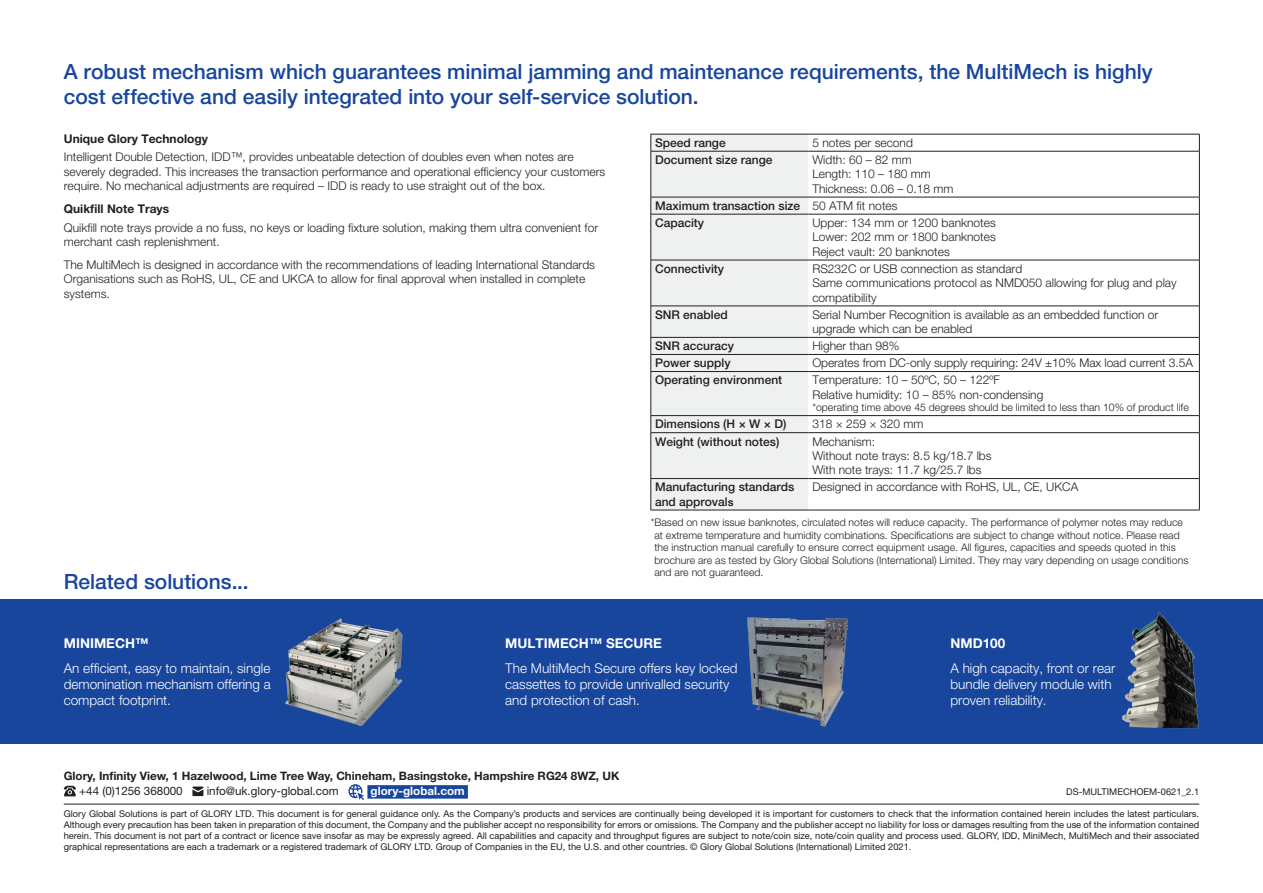
<style>
.page{position:relative;width:1263px;height:893px;background:#fff}
.page>*{position:absolute;margin:0;border:0;box-sizing:border-box;transform-origin:0 0}
.t1{font:500 21px/25.2px "Helvetica Neue LT Std";color:#18469d}
.t2{font:300 13.5px/16.2px "Helvetica Neue LT Std";color:#fff}
.t3{font:700 13.5px "Helvetica Neue LT Std";color:#fff}
.t4{font:300 12px/14.4px "Helvetica Neue LT Std";color:#231f20}
.t5{font:500 12px/17.1px "Helvetica Neue LT Std";color:#231f20}
.t6{font:700 12px "Helvetica Neue LT Std";color:#231f20}
.t7{font:700 11.7px "Helvetica Neue LT Std";color:#231f20}
.t8{font:11.7px "Helvetica Neue LT Std";color:#231f20}
.t9{font:700 11.7px "Helvetica Neue LT Std";color:#fff}
.t10{font:300 10.5px/12.6px "Helvetica Neue LT Std";color:#231f20}
.t11{font:9.3px/11.1px "Helvetica Neue LT Std";color:#231f20;text-align:justify}
.s1{font-weight:300}
.s2{font-weight:700;font-size:10.8px}
</style>
<div class="page">
<div style="left:0;top:600px;width:1263px;height:144px;background:#18469d"></div>
<div style="left:651px;top:135px;width:157px;height:375px;background:#eff1f0"></div>
<hr style="left:651px;top:134px;width:157px;height:1px;background:#231f20">
<svg style="left:650px;top:134px;width:1px;height:17px"></svg>
<hr style="left:808px;top:134px;width:391px;height:1px;background:#231f20">
<svg style="left:1199px;top:134px;width:1px;height:17px"></svg>
<hr style="left:651px;top:151px;width:157px;height:1px;background:#231f20">
<hr style="left:650px;top:151px;width:1px;height:46px;background:#231f20">
<hr style="left:808px;top:151px;width:391px;height:1px;background:#231f20">
<hr style="left:1199px;top:151px;width:1px;height:46px;background:#231f20">
<hr style="left:651px;top:197px;width:157px;height:1px;background:#231f20">
<svg style="left:650px;top:197px;width:1px;height:17px"></svg>
<hr style="left:808px;top:197px;width:391px;height:1px;background:#231f20">
<svg style="left:1199px;top:197px;width:1px;height:17px"></svg>
<hr style="left:651px;top:214px;width:157px;height:1px;background:#231f20">
<hr style="left:650px;top:214px;width:1px;height:46px;background:#231f20">
<hr style="left:808px;top:214px;width:391px;height:1px;background:#231f20">
<hr style="left:1199px;top:214px;width:1px;height:46px;background:#231f20">
<hr style="left:651px;top:260px;width:157px;height:1px;background:#231f20">
<hr style="left:650px;top:260px;width:1px;height:46px;background:#231f20">
<hr style="left:808px;top:260px;width:391px;height:1px;background:#231f20">
<hr style="left:1199px;top:260px;width:1px;height:46px;background:#231f20">
<hr style="left:651px;top:306px;width:157px;height:1px;background:#231f20">
<hr style="left:650px;top:306px;width:1px;height:31px;background:#231f20">
<hr style="left:808px;top:306px;width:391px;height:1px;background:#231f20">
<hr style="left:1199px;top:306px;width:1px;height:31px;background:#231f20">
<hr style="left:651px;top:337px;width:157px;height:1px;background:#231f20">
<hr style="left:808px;top:337px;width:391px;height:1px;background:#231f20">
<hr style="left:651px;top:354px;width:157px;height:1px;background:#231f20">
<svg style="left:650px;top:338px;width:1px;height:33px"></svg>
<hr style="left:808px;top:354px;width:391px;height:1px;background:#231f20">
<svg style="left:1199px;top:338px;width:1px;height:33px"></svg>
<hr style="left:651px;top:371px;width:157px;height:1px;background:#231f20">
<hr style="left:650px;top:372px;width:1px;height:43px;background:#231f20">
<hr style="left:808px;top:371px;width:391px;height:1px;background:#231f20">
<hr style="left:1199px;top:372px;width:1px;height:43px;background:#231f20">
<hr style="left:651px;top:415px;width:157px;height:1px;background:#231f20">
<svg style="left:650px;top:416px;width:1px;height:16px"></svg>
<hr style="left:808px;top:415px;width:391px;height:1px;background:#231f20">
<svg style="left:1199px;top:416px;width:1px;height:16px"></svg>
<hr style="left:651px;top:432px;width:157px;height:1px;background:#231f20">
<hr style="left:650px;top:433px;width:1px;height:45px;background:#231f20">
<hr style="left:808px;top:432px;width:391px;height:1px;background:#231f20">
<hr style="left:1199px;top:433px;width:1px;height:45px;background:#231f20">
<hr style="left:651px;top:478px;width:157px;height:1px;background:#231f20">
<hr style="left:650px;top:479px;width:1px;height:31px;background:#231f20">
<hr style="left:808px;top:478px;width:391px;height:1px;background:#231f20">
<hr style="left:1199px;top:479px;width:1px;height:31px;background:#231f20">
<hr style="left:651px;top:510px;width:157px;height:1px;background:#231f20">
<hr style="left:808px;top:510px;width:391px;height:1px;background:#231f20">
<img style="left:285px;top:618px;width:118px;height:108px">
<img style="left:747px;top:617px;width:101px;height:109px">
<img style="left:1122px;top:612px;width:77px;height:117px">
<hr style="left:64px;top:804px;width:1135px;height:1px;background:#231f20">
<div style="left:367px;top:785px;width:101px;height:14px;background:#18469d"></div>
<svg style="left:64px;top:786px;width:12px;height:10px"></svg>
<svg style="left:192px;top:786px;width:11px;height:10px"></svg>
<svg style="left:348px;top:784px;width:16px;height:16px"></svg>
<h1 class="t1" style="left:64px;top:58px;width:1090px">A robust mechanism which guarantees minimal jamming and maintenance requirements, the MultiMech is highly cost effective and easily integrated into your self-service solution.</h1>
<p class="t5" style="left:655px;top:134px;width:72px">Speed range</p>
<p class="t4" style="left:812px;top:135px;width:102px">5 notes per second</p>
<p class="t5" style="left:655px;top:151px;width:119px">Document size range</p>
<p class="t4" style="left:812px;top:152px;width:143px">Width: 60 – 82 mm<br>Length: 110 – 180 mm<br>Thickness: 0.06 – 0.18 mm</p>
<p class="t5" style="left:655px;top:197px;width:244px">Maximum transaction size <span class="s1">50 ATM fit notes<br></span>Capacity</p>
<p class="t6" style="left:64px;top:131px;width:146px">Unique Glory Technology</p>
<p class="t4" style="left:64px;top:149px;width:543px">Intelligent Double Detection, IDD™, provides unbeatable detection of doubles even when notes are severely degraded. This increases the transaction performance and operational efficiency your customers require. No mechanical adjustments are required – IDD is ready to use straight out of the box.</p>
<p class="t6" style="left:64px;top:201px;width:107px">Quikfill Note Trays</p>
<p class="t4" style="left:64px;top:220px;width:536px">Quikfill note trays provide a no fuss, no keys or loading fixture solution, making them ultra convenient for merchant cash replenishment.</p>
<p class="t4" style="left:64px;top:257px;width:533px">The MultiMech is designed in accordance with the recommendations of leading International Standards<br>Organisations such as RoHS, UL, CE and UKCA to allow for final approval when installed in complete systems.</p>
<p class="t4" style="left:812px;top:215px;width:185px;text-align:justify">Upper: 134 mm or 1200 banknotes Lower: 202 mm or 1800 banknotes Reject vault: 20 banknotes</p>
<p class="t5" style="left:655px;top:260px;width:71px">Connectivity</p>
<p class="t4" style="left:812px;top:261px;width:366px">RS232C or USB connection as standard<br>Same communications protocol as NMD050 allowing for plug and play compatibility</p>
<p class="t5" style="left:655px;top:306px;width:74px">SNR enabled</p>
<p class="t4" style="left:812px;top:307px;width:347px">Serial Number Recognition is available as an embedded function or upgrade which can be enabled</p>
<p class="t5" style="left:655px;top:337px;width:80px">SNR accuracy</p>
<p class="t4" style="left:812px;top:338px;width:89px">Higher than 98%</p>
<p class="t5" style="left:655px;top:354px;width:77px">Power supply</p>
<p class="t4" style="left:812px;top:356px;width:382px">Operates from DC-only supply requiring: 24V ±10% Max load current 3.5A</p>
<p class="t5" style="left:655px;top:371px;width:129px">Operating environment</p>
<p class="t4" style="left:812px;top:373px;width:232px">Temperature: 10 – 50ºC, 50 – 122ºF<br>Relative humidity: 10 – 85% non-condensing</p>
<p class="t10" style="left:812px;top:401px;width:378px">*operating time above 45 degrees should be limited to less than 10% of product life</p>
<p class="t5" style="left:655px;top:415px;width:133px">Dimensions (H × W × D)</p>
<p class="t4" style="left:812px;top:417px;width:113px">318 × 259 × 320 mm</p>
<p class="t5" style="left:655px;top:433px;width:126px">Weight (without notes)</p>
<p class="t4" style="left:812px;top:434px;width:181px">Mechanism:<br>Without note trays: 8.5 kg/18.7 lbs<br>With note trays: 11.7 kg/25.7 lbs</p>
<p class="t5" style="left:655px;top:480px;width:141px;line-height:14.4px">Manufacturing standards and approval<span class="s2">s</span></p>
<p class="t4" style="left:812px;top:480px;width:267px">Designed in accordance with RoHS, UL, CE, UKCA</p>
<p class="t10" style="left:654px;top:516px;width:535px;text-indent:-4px">*Based on new issue banknotes, circulated notes will reduce capacity. The performance of polymer notes may reduce at extreme temperature and humidity combinations. Specifications are subject to change without notice. Please read the instruction manual carefully to ensure correct equipment usage. All figures, capacities and speeds quoted in this brochure are as tested by Glory Global Solutions (International) Limited. They may vary depending on usage conditions and are not guaranteed.</p>
<h1 class="t1" style="left:64px;top:569px;width:186px">Related solutions...</h1>
<p class="t3" style="left:64px;top:635px;width:86px">MINIMECH™</p>
<p class="t2" style="left:64px;top:660px;width:209px;text-align:justify">An efficient, easy to maintain, single demonination mechanism offering a compact footprint.</p>
<p class="t3" style="left:505px;top:635px;width:158px">MULTIMECH™ SECURE</p>
<p class="t2" style="left:505px;top:660px;width:234px">The MultiMech Secure offers key locked cassettes to provide unrivalled security and protection of cash.</p>
<p class="t3" style="left:950px;top:635px;width:56px">NMD100</p>
<p class="t2" style="left:950px;top:660px;width:166px">A high capacity, front or rear bundle delivery module with proven reliability.</p>
<p class="t7" style="left:64px;top:769px;width:557px">Glory, Infinity View, 1 Hazelwood, Lime Tree Way, Chineham, Basingstoke, Hampshire RG24 8WZ, UK</p>
<p class="t8" style="left:79px;top:784px;width:105px">+44 (0)1256 368000</p>
<p class="t8" style="left:207px;top:784px;width:134px">info@uk.glory-global.com</p>
<p class="t9" style="left:371px;top:784px;width:96px">glory-global.com</p>
<p class="t11" style="left:64px;top:808px;width:1137px">Glory Global Solutions is part of GLORY LTD. This document is for general guidance only. As the Company’s products and services are continually being developed it is important for customers to check that the information contained herein includes the latest particulars.<br>Although every precaution has been taken in preparation of this document, the Company and the publisher accept no responsibility for errors or omissions. The Company and the publisher accept no liability for loss or damages resulting from the use of the information contained herein. This document is not part of a contract or licence save insofar as may be expressly agreed. All capabilities and capacity and throughput figures are subject to note/coin size, note/coin quality and process used. GLORY, IDD, MiniMech, MultiMech and their associated graphical representations are each a trademark or a registered trademark of GLORY LTD. Group of Companies in the EU, the U.S. and other countries. © Glory Global Solutions (International) Limited 2021.</p>
<p class="t11" style="left:1066px;top:786px;width:135px">DS-MULTIMECHOEM-0621_2.1</p>
</div>
